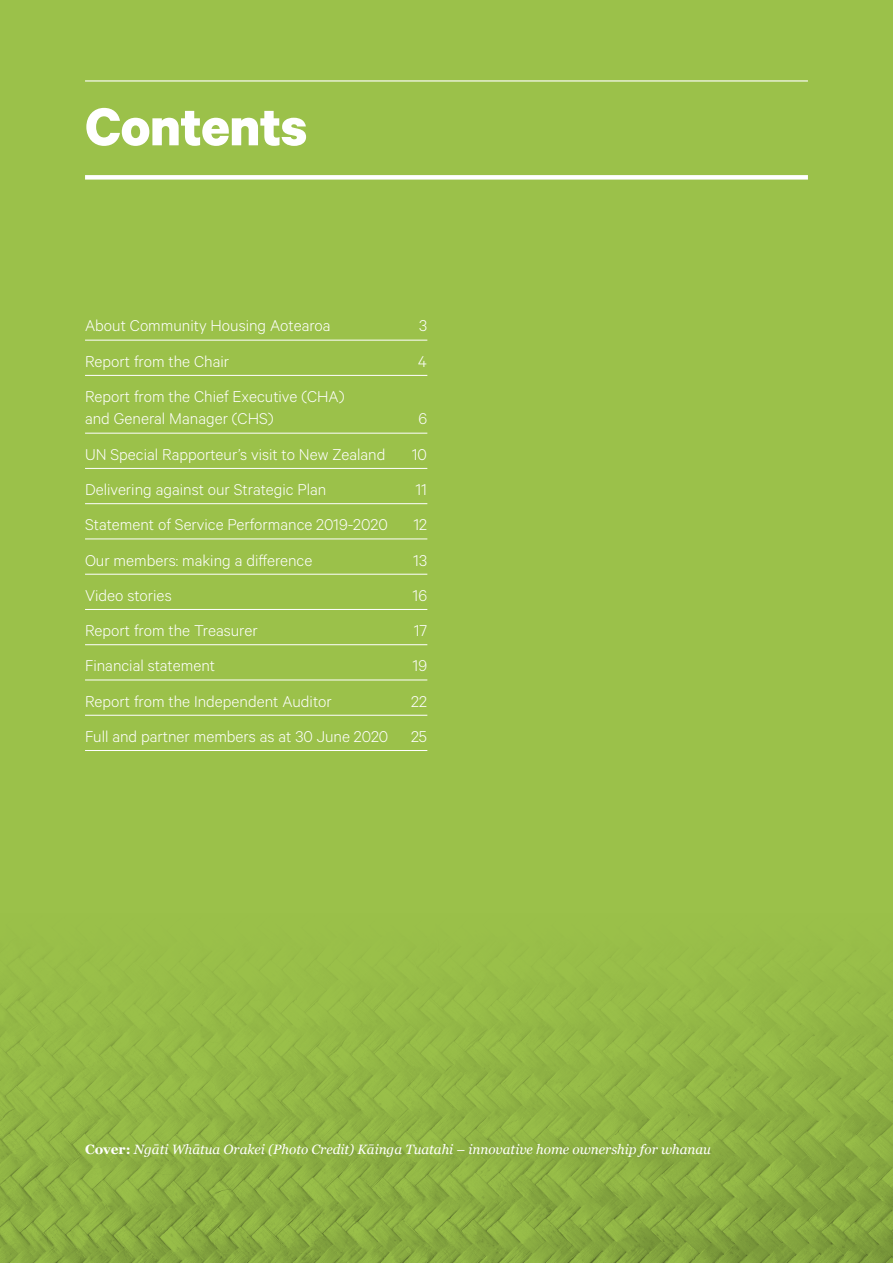
<style>
.page{position:relative;width:893px;height:1263px;background:#9bc14a}
.page>*{position:absolute;margin:0;border:0;box-sizing:border-box;transform-origin:0 0}
.Heading_1{font:700 60px "Calibre";letter-spacing:-.01em;color:#fff}
.Body_copy{font:300 17.7px/22.5px "Calibre";color:#fff}
.Body_copy-2{font:italic 13.5px "Georgia";color:#fff}
.s1{font-weight:700;font-style:normal}
</style>
<div class="page">
<hr style="left:85px;top:340px;width:342px;height:1px;background:#fff">
<hr style="left:85px;top:375px;width:342px;height:1px;background:#fff">
<hr style="left:85px;top:433px;width:342px;height:1px;background:#fff">
<hr style="left:85px;top:468px;width:342px;height:1px;background:#fff">
<hr style="left:85px;top:503px;width:342px;height:1px;background:#fff">
<hr style="left:85px;top:539px;width:342px;height:1px;background:#fff">
<hr style="left:85px;top:574px;width:342px;height:1px;background:#fff">
<hr style="left:85px;top:609px;width:342px;height:1px;background:#fff">
<hr style="left:85px;top:644px;width:342px;height:1px;background:#fff">
<hr style="left:85px;top:680px;width:342px;height:1px;background:#fff">
<hr style="left:85px;top:715px;width:342px;height:1px;background:#fff">
<hr style="left:85px;top:750px;width:342px;height:1px;background:#fff">
<hr style="left:85px;top:80px;width:723px;height:2px;background:#fff">
<div style="left:85px;top:175px;width:723px;height:5px;background:#fff"></div>
<img style="left:0;top:953px;width:893px;height:310px">
<p class="Heading_1" style="left:85px;top:90px;width:224px">Contents</p>
<p class="Body_copy" style="left:85px;top:314px;width:247px">About Community Housing Aotearoa</p>
<p class="Body_copy" style="left:419px;top:314px;width:10px">3</p>
<p class="Body_copy" style="left:85px;top:349px;width:146px">Report from the Chair</p>
<p class="Body_copy" style="left:418px;top:349px;width:10px">4</p>
<p class="Body_copy" style="left:85px;top:384px;width:261px">Report from the Chief Executive (CHA) and General Manager (CHS)</p>
<p class="Body_copy" style="left:418px;top:407px;width:10px">6</p>
<p class="Body_copy" style="left:85px;top:442px;width:302px">UN Special Rapporteur’s visit to New Zealand</p>
<p class="Body_copy" style="left:412px;top:442px;width:17px">10</p>
<p class="Body_copy" style="left:85px;top:477px;width:243px">Delivering against our Strategic Plan</p>
<p class="Body_copy" style="left:415px;top:477px;width:13px">11</p>
<p class="Body_copy" style="left:85px;top:513px;width:304px">Statement of Service Performance 2019-2020</p>
<p class="Body_copy" style="left:413px;top:513px;width:15px">12</p>
<p class="Body_copy" style="left:85px;top:548px;width:229px">Our members: making a difference</p>
<p class="Body_copy" style="left:413px;top:548px;width:15px">13</p>
<p class="Body_copy" style="left:85px;top:583px;width:88px">Video stories</p>
<p class="Body_copy" style="left:412px;top:583px;width:16px">16</p>
<p class="Body_copy" style="left:85px;top:618px;width:174px">Report from the Treasurer</p>
<p class="Body_copy" style="left:414px;top:618px;width:15px">17</p>
<p class="Body_copy" style="left:85px;top:654px;width:132px">Financial statement</p>
<p class="Body_copy" style="left:412px;top:654px;width:16px">19</p>
<p class="Body_copy" style="left:85px;top:689px;width:248px">Report from the Independent Auditor</p>
<p class="Body_copy" style="left:411px;top:689px;width:17px">22</p>
<p class="Body_copy" style="left:85px;top:724px;width:305px">Full and partner members as at 30 June 2020</p>
<p class="Body_copy" style="left:411px;top:724px;width:18px">25</p>
<p class="Body_copy-2" style="left:85px;top:1140px;width:627px"><span class="s1">Cover:</span> Ngāti Whātua Orakei (Photo Credit) Kāinga Tuatahi – innovative home ownership for whanau</p>
</div>
